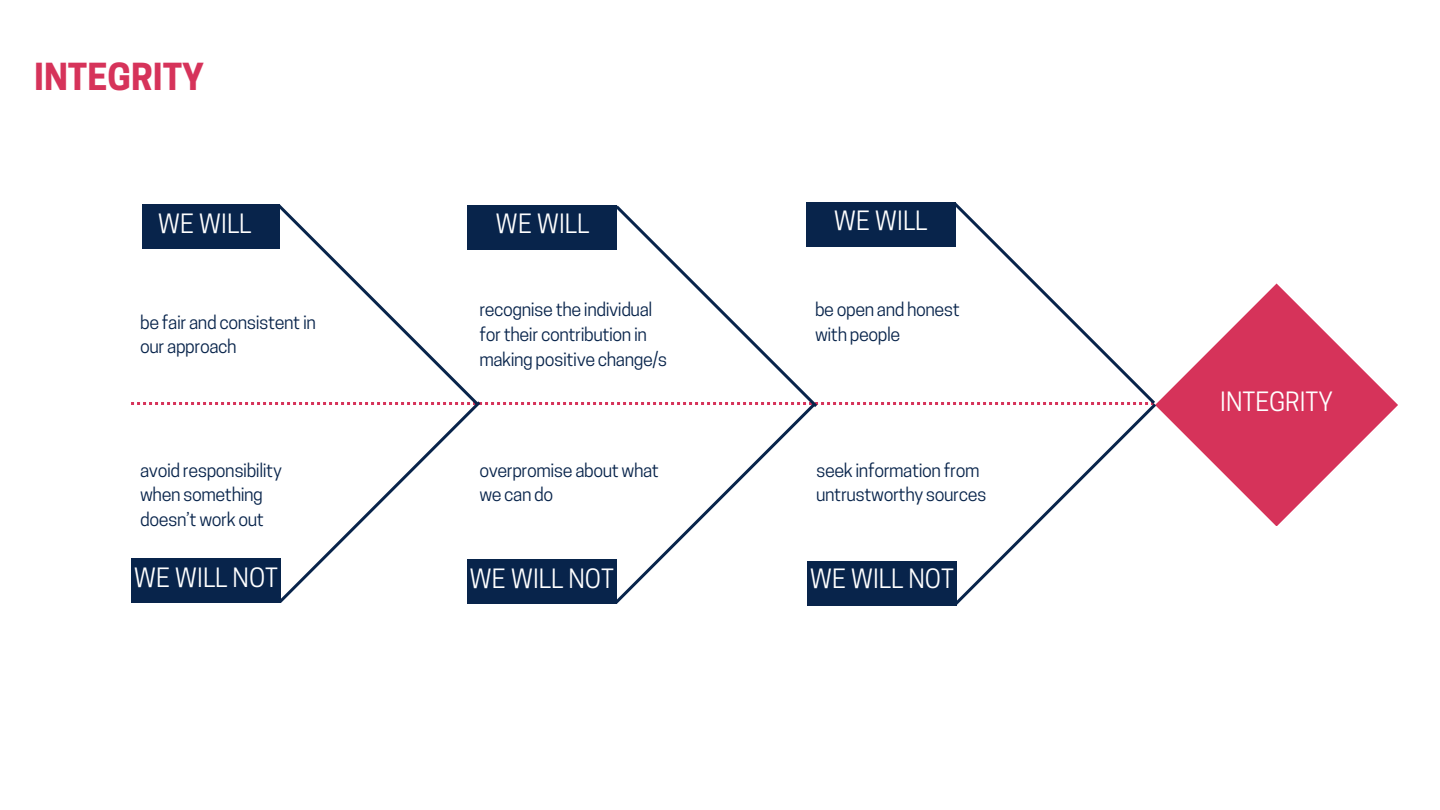
<style>
.page{position:relative;width:1440px;height:810px;background:#fff}
.page>*{position:absolute;margin:0;border:0;box-sizing:border-box;transform-origin:0 0}
.t1{font:700 35px "Cooper Hewitt";color:#d6335a}
.t2{font:25px "Cooper Hewitt";color:#fff}
.t3{font:18px/24.8px "Cooper Hewitt";letter-spacing:-.025em;color:#08244b}
</style>
<div class="page">
<svg style="left:1159px;top:284px;width:239px;height:242px"></svg>
<svg style="left:131px;top:203px;width:1028px;height:403px"></svg>
<div style="left:806px;top:202px;width:150px;height:45px;background:#08244b"></div>
<div style="left:467px;top:206px;width:150px;height:44px;background:#08244b"></div>
<div style="left:143px;top:204px;width:137px;height:45px;background:#08244b"></div>
<div style="left:131px;top:558px;width:150px;height:45px;background:#08244b"></div>
<div style="left:467px;top:559px;width:150px;height:45px;background:#08244b"></div>
<div style="left:807px;top:561px;width:150px;height:44px;background:#08244b"></div>
<p class="t1" style="left:34px;top:64px;width:171px">INTEGRITY</p>
<p class="t2" style="left:158px;top:214px;width:95px">WE WILL</p>
<h2 class="t2" style="left:496px;top:214px;width:95px">WE WILL</h2>
<h1 class="t2" style="left:834px;top:211px;width:95px">WE WILL</h1>
<p class="t3" style="left:140px;top:312px;width:177px">be fair and consistent in our approach</p>
<p class="t3" style="left:140px;top:460px;width:143px">avoid responsibility when something doesn’t work out</p>
<p class="t3" style="left:479px;top:299px;width:189px">recognise the individual for their contribution in making positive change/s</p>
<p class="t3" style="left:479px;top:460px;width:181px">overpromise about what we can do</p>
<h2 class="t3" style="left:815px;top:299px;width:146px">be open and honest with people</h2>
<p class="t3" style="left:816px;top:460px;width:172px">seek information from untrustworthy sources</p>
<h2 class="t2" style="left:134px;top:568px;width:146px">WE WILL NOT</h2>
<p class="t2" style="left:470px;top:569px;width:146px">WE WILL NOT</p>
<h2 class="t2" style="left:810px;top:570px;width:146px">WE WILL NOT</h2>
<p class="t2" style="left:1220px;top:393px;width:114px">INTEGRITY</p>
</div>
